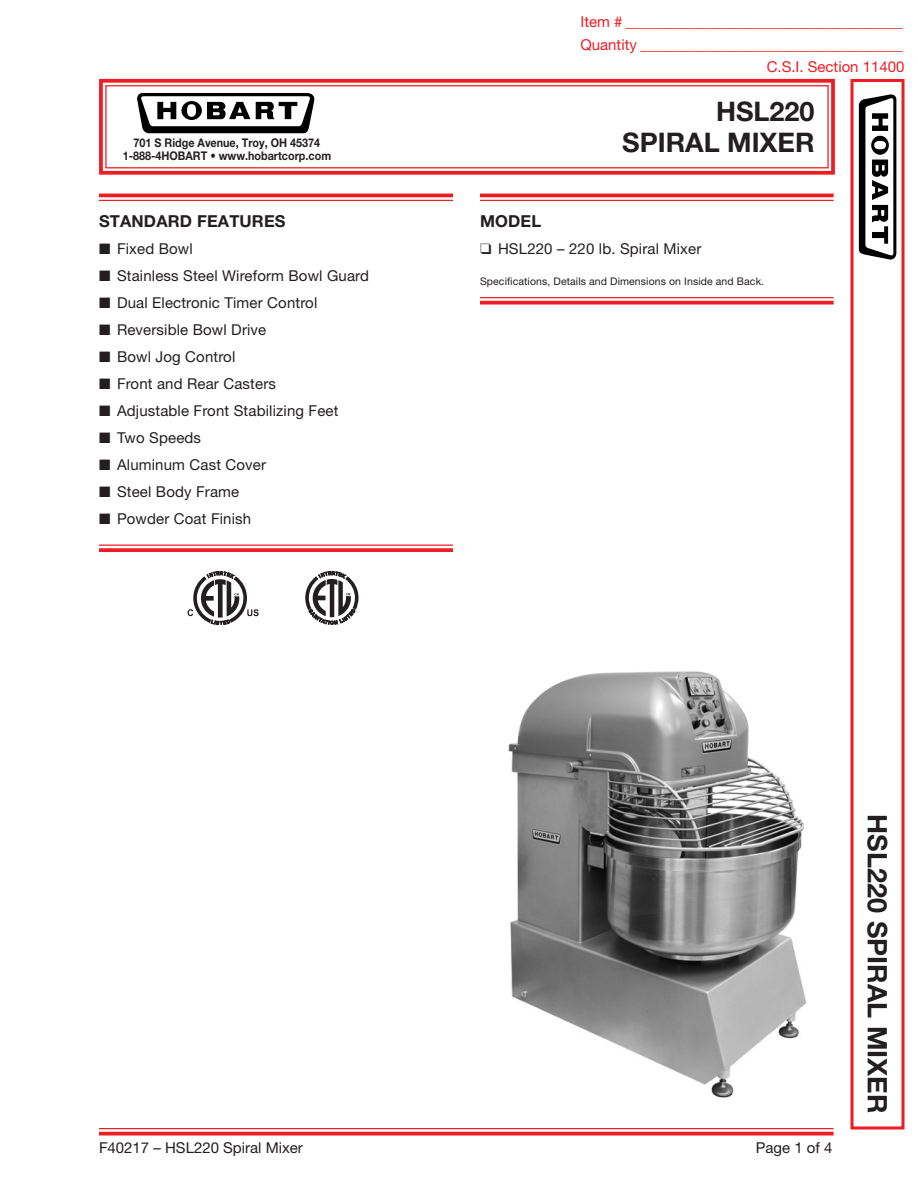
<style>
.page{position:relative;width:918px;height:1188px;background:#fff}
.page>*{position:absolute;margin:0;border:0;box-sizing:border-box;transform-origin:0 0}
.t1{font:700 27px "Helvetica Neue LT Std";color:#231f20}
.t2{font:700 16.5px "Helvetica Neue LT Std";letter-spacing:.01em;color:#231f20}
.t3{font:15px "Helvetica Neue LT Std";letter-spacing:.01em;color:#231f20}
.t4{font:15px/22.5px "Helvetica Neue LT Std";color:#ee1d23;text-align:right}
.t5{font:700 12px "Helvetica Neue LT Std";color:#231f20;scale:.9 1}
.t6{font:10.5px "Helvetica Neue LT Std";letter-spacing:.01em;color:#231f20}
</style>
<div class="page">
<svg style="left:99px;top:78px;width:736px;height:97px"></svg>
<div style="left:105px;top:85px;width:724px;height:83px;border:1px solid #ee1d23"></div>
<div style="left:850px;top:79px;width:54px;height:1051px;border:3px solid #ee1d23"></div>
<hr style="left:99px;top:1128px;width:735px;height:1px;background:#ee1d23">
<svg style="left:99px;top:1132px;width:735px;height:4px;background:#f0393e"></svg>
<svg style="left:137px;top:93px;width:178px;height:40px"></svg>
<svg style="left:859px;top:94px;width:37px;height:166px"></svg>
<hr style="left:99px;top:194px;width:354px;height:3px;background:#ee1d23">
<hr style="left:99px;top:200px;width:354px;height:1px;background:#ee1d23">
<hr style="left:99px;top:545px;width:354px;height:1px;background:#ee1d23">
<svg style="left:99px;top:548px;width:354px;height:4px"></svg>
<hr style="left:480px;top:194px;width:354px;height:3px;background:#ee1d23">
<hr style="left:480px;top:200px;width:354px;height:1px;background:#ee1d23">
<hr style="left:480px;top:297px;width:354px;height:1px;background:#ee1d23">
<svg style="left:480px;top:301px;width:354px;height:4px"></svg>
<img style="left:508px;top:671px;width:299px;height:427px">
<svg style="left:305px;top:571px;width:54px;height:54px"></svg>
<svg style="left:188px;top:571px;width:71px;height:54px"></svg>
<p class="t4" style="left:580px;top:10px;width:325px">Item # _____________________________________<br>Quantity ___________________________________<br>C.S.I. Section 11400</p>
<h1 class="t1" style="left:716px;top:94px;width:100px">HSL220</h1>
<p class="t5" style="left:134px;top:135px;width:209px">701 S Ridge Avenue, Troy, OH 45374</p>
<h1 class="t1" style="left:622px;top:126px;width:194px">SPIRAL MIXER</h1>
<p class="t5" style="left:123px;top:148px;width:233px">1-888-4HOBART • www.hobartcorp.com</p>
<p class="t2" style="left:99px;top:210px;width:188px">STANDARD FEATURES</p>
<p class="t3" style="left:99px;top:239px;width:95px">■ Fixed Bowl</p>
<p class="t3" style="left:99px;top:266px;width:272px">■ Stainless Steel Wireform Bowl Guard</p>
<p class="t3" style="left:99px;top:293px;width:220px">■ Dual Electronic Timer Control</p>
<p class="t3" style="left:99px;top:320px;width:169px">■ Reversible Bowl Drive</p>
<p class="t3" style="left:99px;top:347px;width:138px">■ Bowl Jog Control</p>
<p class="t3" style="left:99px;top:374px;width:179px">■ Front and Rear Casters</p>
<p class="t3" style="left:99px;top:401px;width:241px">■ Adjustable Front Stabilizing Feet</p>
<p class="t3" style="left:99px;top:428px;width:104px">■ Two Speeds</p>
<p class="t3" style="left:99px;top:455px;width:169px">■ Aluminum Cast Cover</p>
<p class="t3" style="left:99px;top:482px;width:142px">■ Steel Body Frame</p>
<p class="t3" style="left:99px;top:509px;width:154px">■ Powder Coat Finish</p>
<p class="t2" style="left:480px;top:210px;width:63px">MODEL</p>
<p class="t3" style="left:480px;top:239px;width:223px">❑ HSL220 – 220 lb. Spiral Mixer</p>
<p class="t6" style="left:480px;top:275px;width:286px">Specifications, Details and Dimensions on Inside and Back.</p>
<p class="t3" style="left:99px;top:1139px;width:205px">F40217 – HSL220 Spiral Mixer</p>
<p class="t3" style="left:756px;top:1139px;width:78px">Page 1 of 4</p>
<h1 class="t1" style="left:894px;top:814px;width:300px;rotate:90deg">HSL220 SPIRAL MIXER</h1>
</div>
